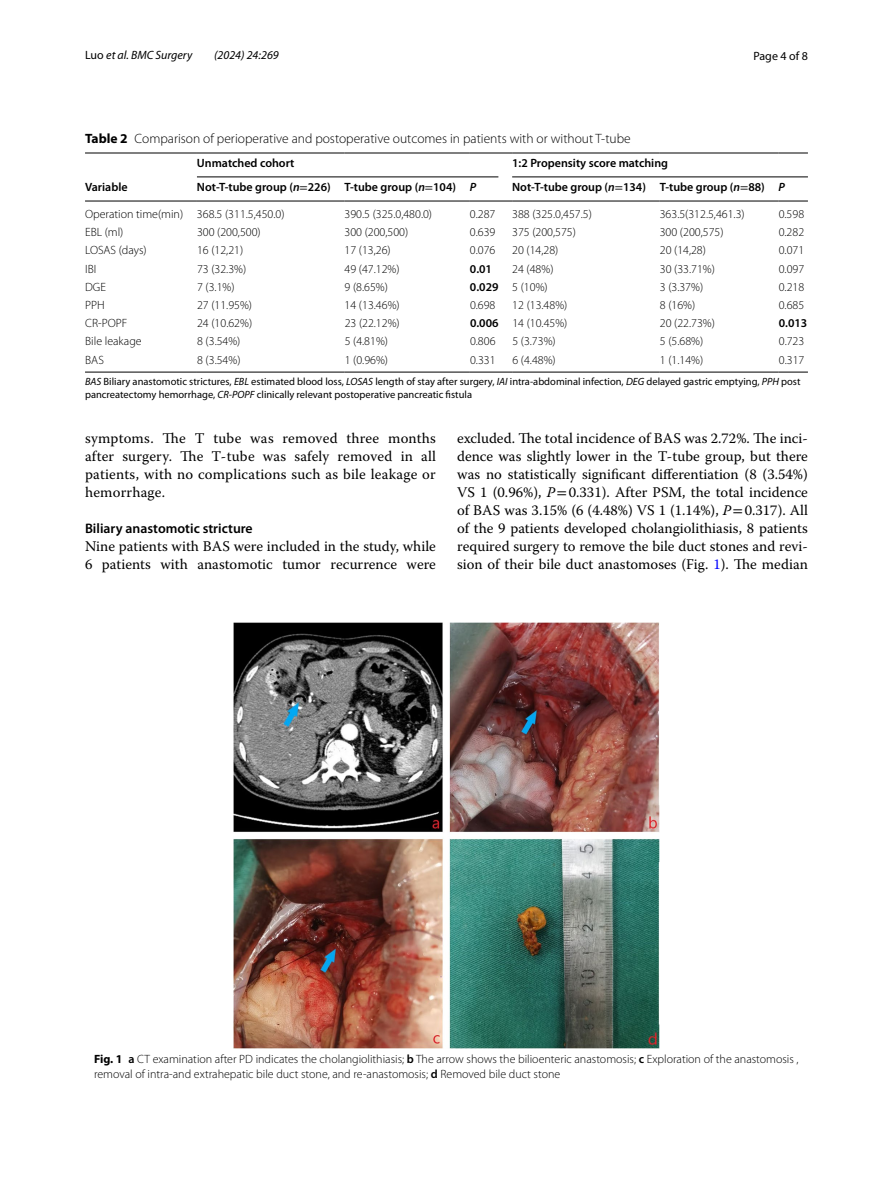
<style>
.page{position:relative;width:893px;height:1187px;background:#fff}
.page>*{position:absolute;margin:0;border:0;box-sizing:border-box;transform-origin:0 0}
.t1{font:14.7px/18px "Warnock Pro";color:#000;text-align:justify}
.t2{font:600 13.8px "Myriad Pro";color:#000}
.t3{font:300 13.5px "Myriad Pro";color:#000}
.t4{font:300 12px/15px "Myriad Pro";color:#000}
.t5{font:600 12px "Myriad Pro";color:#000}
.t6{font:italic 12px "Myriad Pro";color:#000}
.t7{font:12px "Myriad Pro";color:#000}
.t8{font:10.5px/12.8px "Myriad Pro";color:#000}
.s1{font-style:normal}
.s2{font-weight:700}
.s3{font-style:italic}
.s4{font-family:"STIX";font-weight:400}
.s5{font-weight:600}
.s6{font-family:"STIX"}
.s7{color:#00f}
</style>
<div class="page">
<hr style="left:85px;top:153px;width:112px;height:1px;background:#000">
<hr style="left:197px;top:153px;width:147px;height:1px;background:#000">
<hr style="left:344px;top:153px;width:126px;height:1px;background:#000">
<hr style="left:470px;top:153px;width:42px;height:1px;background:#000">
<hr style="left:512px;top:153px;width:148px;height:1px;background:#000">
<hr style="left:660px;top:153px;width:119px;height:1px;background:#000">
<svg style="left:779px;top:153px;width:29px;height:1px"></svg>
<hr style="left:85px;top:201px;width:112px;height:1px;background:#000">
<hr style="left:197px;top:201px;width:147px;height:1px;background:#000">
<hr style="left:344px;top:201px;width:126px;height:1px;background:#000">
<hr style="left:470px;top:201px;width:42px;height:1px;background:#000">
<hr style="left:512px;top:201px;width:148px;height:1px;background:#000">
<hr style="left:660px;top:201px;width:119px;height:1px;background:#000">
<svg style="left:779px;top:201px;width:29px;height:1px"></svg>
<hr style="left:85px;top:372px;width:112px;height:1px;background:#000">
<hr style="left:197px;top:372px;width:147px;height:1px;background:#000">
<hr style="left:344px;top:372px;width:126px;height:1px;background:#000">
<hr style="left:470px;top:372px;width:42px;height:1px;background:#000">
<hr style="left:512px;top:372px;width:148px;height:1px;background:#000">
<hr style="left:660px;top:372px;width:119px;height:1px;background:#000">
<svg style="left:779px;top:372px;width:29px;height:1px"></svg>
<hr style="left:197px;top:177px;width:301px;height:1px;background:#000">
<hr style="left:512px;top:177px;width:296px;height:1px;background:#000">
<img style="left:234px;top:623px;width:425px;height:424px">
<p class="t6" style="left:85px;top:48px;width:109px"><span class="s1">Luo</span> et al. BMC Surgery</p>
<p class="t6" style="left:214px;top:48px;width:66px">(2024) 24:269</p>
<p class="t7" style="left:753px;top:48px;width:56px">Page 4 of 8</p>
<p class="t3" style="left:85px;top:131px;width:547px"><span class="s2">Table 2</span> Comparison of perioperative and postoperative outcomes in patients with or without T-tube</p>
<p class="t5" style="left:197px;top:156px;width:99px">Unmatched cohort</p>
<p class="t5" style="left:512px;top:156px;width:157px">1:2 Propensity score matching</p>
<p class="t5" style="left:85px;top:179px;width:44px">Variable</p>
<p class="t5" style="left:197px;top:179px;width:281px">Not-T-tube group (<span class="s3">n</span><span class="s4">=</span>226) T-tube group (<span class="s3">n</span><span class="s4">=</span>104) <span class="s3">P</span></p>
<p class="t5" style="left:512px;top:179px;width:274px">Not-T-tube group (<span class="s3">n</span><span class="s4">=</span>134) T-tube group (<span class="s3">n</span><span class="s4">=</span>88) <span class="s3">P</span></p>
<p class="t4" style="left:85px;top:207px;width:201px">Operation time(min) 368.5 (311.5,450.0)</p>
<p class="t4" style="left:344px;top:207px;width:89px">390.5 (325.0,480.0)</p>
<p class="t4" style="left:470px;top:207px;width:27px">0.287</p>
<p class="t4" style="left:512px;top:207px;width:81px">388 (325.0,457.5)</p>
<p class="t4" style="left:660px;top:207px;width:86px">363.5(312.5,461.3)</p>
<p class="t4" style="left:779px;top:207px;width:27px">0.598</p>
<p class="t4" style="left:85px;top:225px;width:40px">EBL (ml)</p>
<p class="t4" style="left:197px;top:225px;width:65px">300 (200,500)</p>
<p class="t4" style="left:345px;top:225px;width:65px">300 (200,500)</p>
<p class="t4" style="left:470px;top:225px;width:27px">0.639</p>
<p class="t4" style="left:512px;top:225px;width:65px">375 (200,575)</p>
<p class="t4" style="left:660px;top:225px;width:65px">300 (200,575)</p>
<p class="t4" style="left:779px;top:225px;width:27px">0.282</p>
<p class="t4" style="left:85px;top:243px;width:63px">LOSAS (days)</p>
<p class="t4" style="left:197px;top:243px;width:48px">16 (12,21)</p>
<p class="t4" style="left:345px;top:243px;width:48px">17 (13,26)</p>
<p class="t4" style="left:470px;top:243px;width:27px">0.076</p>
<p class="t4" style="left:512px;top:243px;width:48px">20 (14,28)</p>
<p class="t4" style="left:660px;top:243px;width:48px">20 (14,28)</p>
<p class="t4" style="left:779px;top:243px;width:27px">0.071</p>
<p class="t4" style="left:85px;top:261px;width:13px">IBI</p>
<p class="t4" style="left:197px;top:261px;width:51px">73 (32.3%)</p>
<p class="t4" style="left:345px;top:261px;width:57px">49 (47.12%)</p>
<p class="t5" style="left:470px;top:261px;width:24px">0.01</p>
<p class="t4" style="left:512px;top:261px;width:43px">24 (48%)</p>
<p class="t4" style="left:660px;top:261px;width:57px">30 (33.71%)</p>
<p class="t4" style="left:779px;top:261px;width:27px">0.097</p>
<p class="t4" style="left:85px;top:279px;width:22px">DGE</p>
<p class="t4" style="left:197px;top:279px;width:39px">7 (3.1%)</p>
<p class="t4" style="left:345px;top:279px;width:45px">9 (8.65%)</p>
<p class="t4" style="left:470px;top:279px;width:79px"><span class="s5">0.029</span> 5 (10%)</p>
<p class="t4" style="left:660px;top:279px;width:45px">3 (3.37%)</p>
<p class="t4" style="left:779px;top:279px;width:27px">0.218</p>
<p class="t4" style="left:85px;top:297px;width:21px">PPH</p>
<p class="t4" style="left:197px;top:297px;width:57px">27 (11.95%)</p>
<p class="t4" style="left:345px;top:297px;width:57px">14 (13.46%)</p>
<p class="t4" style="left:470px;top:297px;width:27px">0.698</p>
<p class="t4" style="left:512px;top:297px;width:57px">12 (13.48%)</p>
<p class="t4" style="left:660px;top:297px;width:37px">8 (16%)</p>
<p class="t4" style="left:779px;top:297px;width:27px">0.685</p>
<p class="t4" style="left:85px;top:316px;width:44px">CR-POPF</p>
<p class="t4" style="left:197px;top:316px;width:57px">24 (10.62%)</p>
<p class="t4" style="left:345px;top:316px;width:57px">23 (22.12%)</p>
<p class="t4" style="left:470px;top:316px;width:99px"><span class="s5">0.006</span> 14 (10.45%)</p>
<p class="t4" style="left:660px;top:316px;width:57px">20 (22.73%)</p>
<p class="t5" style="left:779px;top:315px;width:30px">0.013</p>
<p class="t4" style="left:85px;top:334px;width:58px">Bile leakage</p>
<p class="t4" style="left:197px;top:334px;width:45px">8 (3.54%)</p>
<p class="t4" style="left:345px;top:334px;width:45px">5 (4.81%)</p>
<p class="t4" style="left:470px;top:334px;width:27px">0.806</p>
<p class="t4" style="left:512px;top:334px;width:45px">5 (3.73%)</p>
<p class="t4" style="left:660px;top:334px;width:45px">5 (5.68%)</p>
<p class="t4" style="left:779px;top:334px;width:27px">0.723</p>
<p class="t4" style="left:85px;top:352px;width:20px">BAS</p>
<p class="t4" style="left:197px;top:352px;width:45px">8 (3.54%)</p>
<p class="t4" style="left:345px;top:352px;width:45px">1 (0.96%)</p>
<p class="t4" style="left:470px;top:352px;width:27px">0.331</p>
<p class="t4" style="left:512px;top:352px;width:45px">6 (4.48%)</p>
<p class="t4" style="left:660px;top:352px;width:45px">1 (1.14%)</p>
<p class="t4" style="left:779px;top:352px;width:27px">0.317</p>
<p class="t8" style="left:85px;top:375px;width:717px"><span class="s3">BAS</span> Biliary anastomotic strictures, <span class="s3">EBL</span> estimated blood loss, <span class="s3">LOSAS</span> length of stay after surgery, <span class="s3">IAI</span> intra-abdominal infection, <span class="s3">DEG</span> delayed gastric emptying, <span class="s3">PPH</span> post pancreatectomy hemorrhage, <span class="s3">CR-POPF</span> clinically relevant postoperative pancreatic fistula</p>
<p class="t1" style="left:85px;top:428px;width:352px">symptoms. The T tube was removed three months after surgery. The T-tube was safely removed in all patients, with no complications such as bile leakage or hemorrhage.</p>
<p class="t2" style="left:85px;top:519px;width:169px">Biliary anastomotic stricture</p>
<p class="t1" style="left:85px;top:536px;width:352px">Nine patients with BAS were included in the study, while<br>6 patients with anastomotic tumor recurrence were</p>
<p class="t1" style="left:457px;top:428px;width:352px">excluded. The total incidence of BAS was 2.72%. The inci&shy;dence was slightly lower in the T-tube group, but there was no statistically significant differentiation (8 (3.54%)<br>VS 1 (0.96%), <span class="s3">P</span><span class="s6">=</span>0.331). After PSM, the total incidence of BAS was 3.15% (6 (4.48%) VS 1 (1.14%), <span class="s3">P</span><span class="s6">=</span>0.317). All of the 9 patients developed cholangiolithiasis, 8 patients required surgery to remove the bile duct stones and revi&shy;sion of their bile duct anastomoses (Fig. <span class="s7">1</span>). The median</p>
<p class="t4" style="left:94px;top:1051px;width:706px"><span class="s2">Fig. 1</span> <span class="s5">a</span> CT examination after PD indicates the cholangiolithiasis; <span class="s5">b</span> The arrow shows the bilioenteric anastomosis; <span class="s5">c</span> Exploration of the anastomosis , removal of intra-and extrahepatic bile duct stone, and re-anastomosis; <span class="s5">d</span> Removed bile duct stone</p>
</div>
